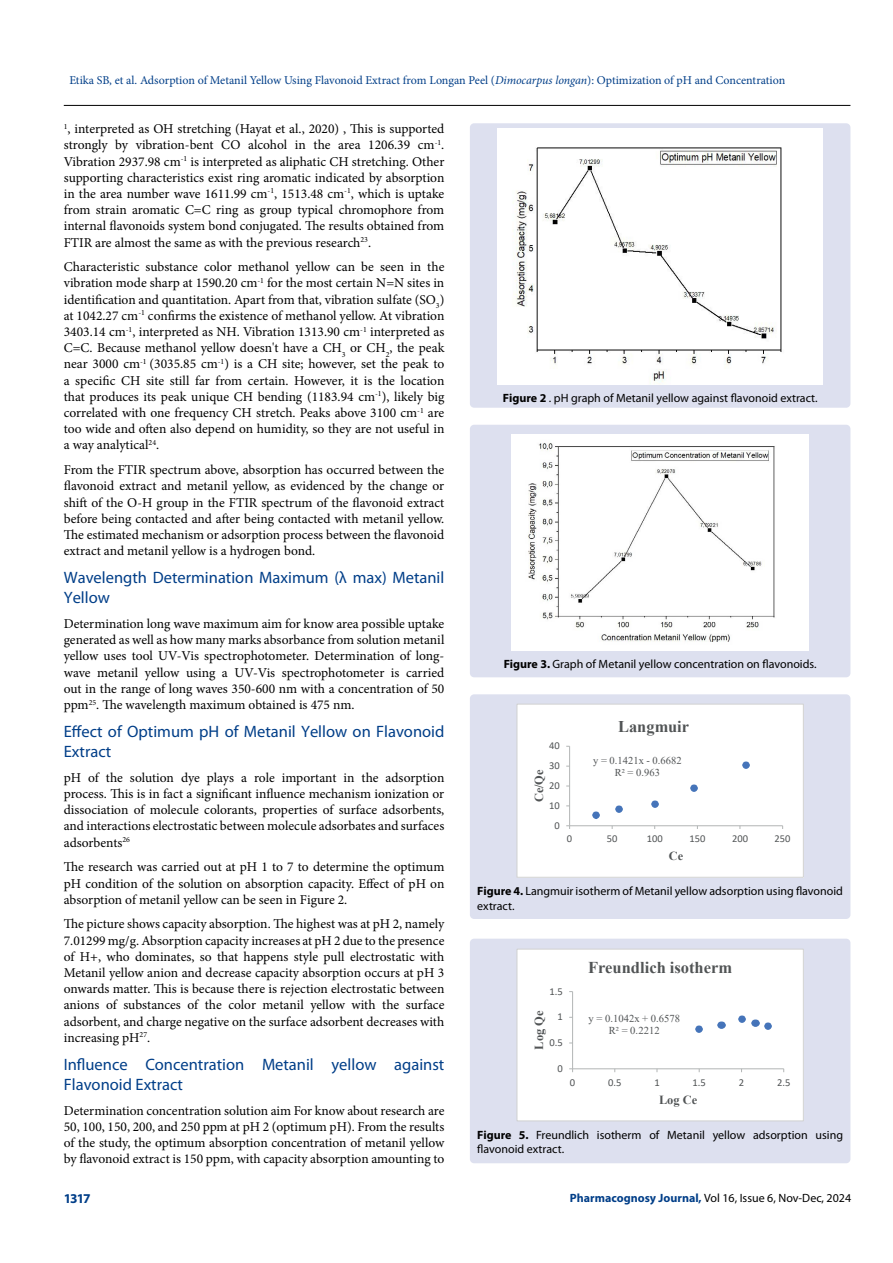
<style>
.page{position:relative;width:893px;height:1263px;background:#fff}
.page>*{position:absolute;margin:0;border:0;box-sizing:border-box;transform-origin:0 0}
.t1{font:16.5px/19.8px "Myriad Pro";color:#003e88}
.t2{font:700 16.5px "Times New Roman";color:#515455}
.t3{font:700 16.35px "Times New Roman";color:#515455}
.t4{font:13.5px/16.2px "Minion Pro";color:#000;text-align:justify}
.t5{font:700 13.5px "Myriad Pro";color:#003e88}
.t6{font:700 12.45px "Times New Roman";color:#515455}
.t7{font:700 12.3px "Times New Roman";color:#515455}
.t8{font:12px/14.4px "Myriad Pro";color:#000}
.t9{font:12px "Minion Pro";color:#003e88}
.t10{font:10.65px/12.1px "Times New Roman";letter-spacing:.005em;color:#515455;text-align:center}
.t11{font:10.65px "Calibri";color:#515455}
.t12{font:10.5px/12px "Times New Roman";letter-spacing:.005em;color:#515455;text-align:center}
.t13{font:10.5px "Calibri";color:#515455}
.s1{font-style:italic}
.s2{font-weight:700}
.s3{font-weight:700;color:#003e88}
</style>
<div class="page">
<hr style="left:64px;top:105px;width:786px;height:1px;background:#000">
<div style="left:470px;top:123px;width:380px;height:285px;background:#dde0ef;border-radius:4px"></div>
<img style="left:498px;top:129px;width:325px;height:256px">
<div style="left:470px;top:425px;width:380px;height:252px;background:#dde0ef;border-radius:4px"></div>
<img style="left:512px;top:434px;width:297px;height:216px">
<div style="left:470px;top:694px;width:380px;height:225px;background:#dde0ef;border-radius:4px"></div>
<div style="left:517px;top:704px;width:286px;height:173px;background:#fff"></div>
<hr style="left:569px;top:746px;width:1px;height:80px;background:#b2b5b5">
<hr style="left:570px;top:825px;width:213px;height:1px;background:#b2b5b5">
<svg style="left:593px;top:761px;width:156px;height:58px"></svg>
<div style="left:517px;top:704px;width:287px;height:174px;border:1px solid #d0d1d1"></div>
<div style="left:470px;top:939px;width:380px;height:224px;background:#dde0ef;border-radius:4px"></div>
<div style="left:517px;top:949px;width:286px;height:172px;background:#fff"></div>
<hr style="left:572px;top:991px;width:1px;height:78px;background:#b2b5b5">
<hr style="left:573px;top:1068px;width:211px;height:1px;background:#b2b5b5">
<svg style="left:695px;top:1015px;width:77px;height:17px"></svg>
<div style="left:517px;top:949px;width:287px;height:172px;border:1px solid #d0d1d1"></div>
<p class="t9" style="left:69px;top:72px;width:717px">Etika SB, et al. Adsorption of Metanil Yellow Using Flavonoid Extract from Longan Peel (<span class="s1">Dimocarpus longan</span>): Optimization of pH and Concentration</p>
<p class="t4" style="left:64px;top:121px;width:382px"><sup>1</sup>, interpreted as OH stretching (Hayat et al., 2020) , This is supported strongly by vibration-bent CO alcohol in the area 1206.39 cm<sup>-1</sup>.<br>Vibration 2937.98 cm<sup>-1</sup> is interpreted as aliphatic CH stretching. Other supporting characteristics exist ring aromatic indicated by absorption in the area number wave 1611.99 cm<sup>-1</sup>, 1513.48 cm<sup>-1</sup>, which is uptake from strain aromatic C=C ring as group typical chromophore from internal flavonoids system bond conjugated. The results obtained from FTIR are almost the same as with the previous research<sup>23</sup>.</p>
<p class="t4" style="left:64px;top:259px;width:382px">Characteristic substance color methanol yellow can be seen in the vibration mode sharp at 1590.20 cm<sup>-1</sup> for the most certain N=N sites in identification and quantitation. Apart from that, vibration sulfate (SO<sub>3</sub>) at 1042.27 cm<sup>-1</sup> confirms the existence of methanol yellow. At vibration 3403.14 cm<sup>-1</sup>, interpreted as NH. Vibration 1313.90 cm<sup>-1</sup> interpreted as C=C. Because methanol yellow doesn't have a CH<sub>3</sub> or CH<sub>2</sub>, the peak near 3000 cm<sup>-1</sup> (3035.85 cm<sup>-1</sup>) is a CH site; however, set the peak to a specific CH site still far from certain. However, it is the location that produces its peak unique CH bending (1183.94 cm<sup>-1</sup>), likely big correlated with one frequency CH stretch. Peaks above 3100 cm<sup>-1</sup> are too wide and often also depend on humidity, so they are not useful in a way analytical<sup>24</sup>.</p>
<p class="t4" style="left:64px;top:462px;width:382px">From the FTIR spectrum above, absorption has occurred between the flavonoid extract and metanil yellow, as evidenced by the change or shift of the O-H group in the FTIR spectrum of the flavonoid extract before being contacted and after being contacted with metanil yellow.<br>The estimated mechanism or adsorption process between the flavonoid extract and metanil yellow is a hydrogen bond.</p>
<p class="t1" style="left:64px;top:568px;width:382px">Wavelength Determination Maximum (λ max) Metanil<br>Yellow</p>
<p class="t4" style="left:64px;top:616px;width:382px">Determination long wave maximum aim for know area possible uptake generated as well as how many marks absorbance from solution metanil yellow uses tool UV-Vis spectrophotometer. Determination of long&shy;wave metanil yellow using a UV-Vis spectrophotometer is carried out in the range of long waves 350-600 nm with a concentration of 50 ppm<sup>25</sup>. The wavelength maximum obtained is 475 nm.</p>
<p class="t1" style="left:64px;top:722px;width:382px">Effect of Optimum pH of Metanil Yellow on Flavonoid<br>Extract</p>
<p class="t4" style="left:64px;top:769px;width:382px">pH of the solution dye plays a role important in the adsorption process. This is in fact a significant influence mechanism ionization or dissociation of molecule colorants, properties of surface adsorbents, and interactions electrostatic between molecule adsorbates and surfaces adsorbents<sup>26</sup></p>
<p class="t4" style="left:64px;top:859px;width:382px">The research was carried out at pH 1 to 7 to determine the optimum pH condition of the solution on absorption capacity. Effect of pH on absorption of metanil yellow can be seen in Figure 2.</p>
<p class="t4" style="left:64px;top:916px;width:382px">The picture shows capacity absorption. The highest was at pH 2, namely 7.01299 mg/g. Absorption capacity increases at pH 2 due to the presence of H+, who dominates, so that happens style pull electrostatic with Metanil yellow anion and decrease capacity absorption occurs at pH 3 onwards matter. This is because there is rejection electrostatic between anions of substances of the color metanil yellow with the surface adsorbent, and charge negative on the surface adsorbent decreases with increasing pH<sup>27</sup>.</p>
<p class="t1" style="left:64px;top:1054px;width:382px">Influence Concentration Metanil yellow against<br>Flavonoid Extract</p>
<p class="t4" style="left:64px;top:1102px;width:382px">Determination concentration solution aim For know about research are 50, 100, 150, 200, and 250 ppm at pH 2 (optimum pH). From the results of the study, the optimum absorption concentration of metanil yellow by flavonoid extract is 150 ppm, with capacity absorption amounting to</p>
<p class="t8" style="left:503px;top:391px;width:316px"><span class="s2">Figure 2</span> . pH graph of Metanil yellow against flavonoid extract.</p>
<p class="t8" style="left:504px;top:656px;width:314px"><span class="s2">Figure 3.</span> Graph of Metanil yellow concentration on flavonoids.</p>
<p class="t3" style="left:618px;top:715px;width:72px">Langmuir</p>
<p class="t13" style="left:549px;top:738px;width:12px">40</p>
<p class="t12" style="left:593px;top:754px;width:90px">y = 0.1421x - 0.6682<br>R² = 0.963</p>
<p class="t13" style="left:549px;top:758px;width:12px">30</p>
<p class="t7" style="left:530px;top:802px;width:34px;rotate:-90deg">Ce/Qe</p>
<p class="t13" style="left:549px;top:778px;width:12px">20</p>
<p class="t13" style="left:549px;top:798px;width:12px">10</p>
<p class="t13" style="left:554px;top:818px;width:7px">0</p>
<p class="t13" style="left:567px;top:831px;width:7px">0</p>
<p class="t13" style="left:607px;top:831px;width:12px">50</p>
<p class="t13" style="left:647px;top:831px;width:17px">100</p>
<p class="t13" style="left:689px;top:831px;width:17px">150</p>
<p class="t13" style="left:732px;top:831px;width:17px">200</p>
<p class="t13" style="left:775px;top:831px;width:17px">250</p>
<p class="t7" style="left:669px;top:847px;width:16px">Ce</p>
<p class="t8" style="left:477px;top:884px;width:367px"><span class="s2">Figure 4.</span> Langmuir isotherm of Metanil yellow adsorption using flavonoid extract.</p>
<p class="t2" style="left:588px;top:956px;width:146px">Freundlich isotherm</p>
<p class="t11" style="left:549px;top:984px;width:15px">1.5</p>
<p class="t6" style="left:530px;top:1049px;width:40px;rotate:-90deg">Log Qe</p>
<p class="t11" style="left:557px;top:1009px;width:7px">1</p>
<p class="t10" style="left:588px;top:1012px;width:93px">y = 0.1042x + 0.6578<br>R² = 0.2212</p>
<p class="t11" style="left:549px;top:1035px;width:15px">0.5</p>
<p class="t11" style="left:557px;top:1061px;width:7px">0</p>
<p class="t11" style="left:570px;top:1074px;width:7px">0</p>
<p class="t11" style="left:608px;top:1074px;width:15px">0.5</p>
<p class="t11" style="left:654px;top:1074px;width:7px">1</p>
<p class="t11" style="left:693px;top:1074px;width:15px">1.5</p>
<p class="t11" style="left:739px;top:1074px;width:7px">2</p>
<p class="t11" style="left:777px;top:1074px;width:15px">2.5</p>
<p class="t6" style="left:659px;top:1090px;width:40px">Log Ce</p>
<p class="t8" style="left:477px;top:1127px;width:367px"><span class="s2">Figure 5.</span> Freundlich isotherm of Metanil yellow adsorption using flavonoid extract.</p>
<p class="t5" style="left:64px;top:1189px;width:29px">1317</p>
<p class="t8" style="left:570px;top:1190px;width:283px"><span class="s3">Pharmacognosy Journal,</span> Vol 16, Issue 6, Nov-Dec, 2024</p>
</div>
